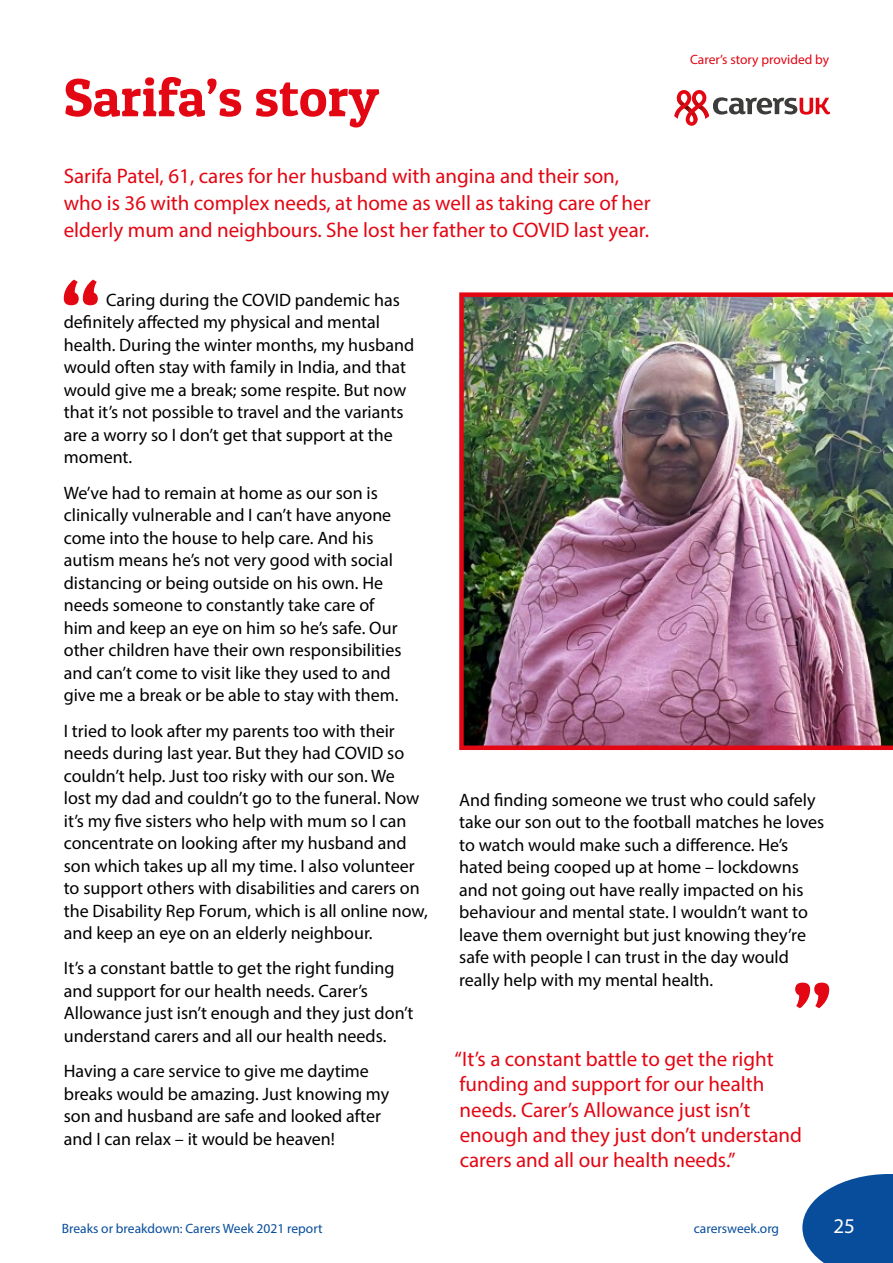
<style>
.page{position:relative;width:893px;height:1263px;background:#fff}
.page>*{position:absolute;margin:0;border:0;box-sizing:border-box;transform-origin:0 0}
.t1{font:54px "Patua One";color:#e30613}
.t2{font:21px/25.2px "Myriad Pro";color:#e30613}
.t3{font:21px "Myriad Pro";color:#fff}
.t4{font:18px/22.5px "Myriad Pro";color:#000}
.t5{font:13.5px "Myriad Pro";color:#074d9b}
.t6{font:13.5px "Myriad Pro";color:#e30613}
</style>
<div class="page">
<svg style="left:802px;top:1174px;width:91px;height:89px;background:#2e69aa"></svg>
<img style="left:459px;top:292px;width:434px;height:458px">
<svg style="left:64px;top:280px;width:34px;height:25px"></svg>
<svg style="left:795px;top:982px;width:34px;height:26px"></svg>
<svg style="left:674px;top:90px;width:156px;height:36px"></svg>
<h1 class="t1" style="left:64px;top:64px;width:317px">Sarifa’s story</h1>
<p class="t2" style="left:64px;top:162px;width:588px;line-height:27px">Sarifa Patel, 61, cares for her husband with angina and their son, who is 36 with complex needs, at home as well as taking care of her elderly mum and neighbours. She lost her father to COVID last year.</p>
<p class="t6" style="left:690px;top:51px;width:140px">Carer’s story provided by</p>
<p class="t4" style="left:64px;top:288px;width:352px;text-indent:43px">Caring during the COVID pandemic has definitely affected my physical and mental health. During the winter months, my husband would often stay with family in India, and that would give me a break; some respite. But now that it’s not possible to travel and the variants are a worry so I don’t get that support at the moment.</p>
<p class="t4" style="left:64px;top:481px;width:339px">We’ve had to remain at home as our son is clinically vulnerable and I can’t have anyone come into the house to help care. And his autism means he’s not very good with social distancing or being outside on his own. He needs someone to constantly take care of him and keep an eye on him so he’s safe. Our other children have their own responsibilities and can’t come to visit like they used to and give me a break or be able to stay with them.</p>
<p class="t4" style="left:64px;top:719px;width:366px">I tried to look after my parents too with their needs during last year. But they had COVID so couldn’t help. Just too risky with our son. We<br>lost my dad and couldn’t go to the funeral. Now it’s my five sisters who help with mum so I can concentrate on looking after my husband and son which takes up all my time. I also volunteer to support others with disabilities and carers on the Disability Rep Forum, which is all online now, and keep an eye on an elderly neighbour.</p>
<p class="t4" style="left:64px;top:957px;width:351px">It’s a constant battle to get the right funding and support for our health needs. Carer’s Allowance just isn’t enough and they just don’t understand carers and all our health needs.</p>
<p class="t4" style="left:64px;top:1059px;width:327px">Having a care service to give me daytime breaks would be amazing. Just knowing my son and husband are safe and looked after and I can relax – it would be heaven!</p>
<p class="t4" style="left:459px;top:788px;width:367px">And finding someone we trust who could safely take our son out to the football matches he loves to watch would make such a difference. He’s hated being cooped up at home – lockdowns and not going out have really impacted on his behaviour and mental state. I wouldn’t want to leave them overnight but just knowing they’re safe with people I can trust in the day would really help with my mental health.</p>
<p class="t2" style="left:455px;top:1046px;width:349px">“It’s a constant battle to get the right funding and support for our health needs. Carer’s Allowance just isn’t enough and they just don’t understand carers and all our health needs.”</p>
<p class="t5" style="left:62px;top:1220px;width:262px">Breaks or breakdown: Carers Week 2021 report</p>
<p class="t5" style="left:694px;top:1220px;width:87px">carersweek.org</p>
<p class="t3" style="left:833px;top:1213px;width:23px">25</p>
</div>
